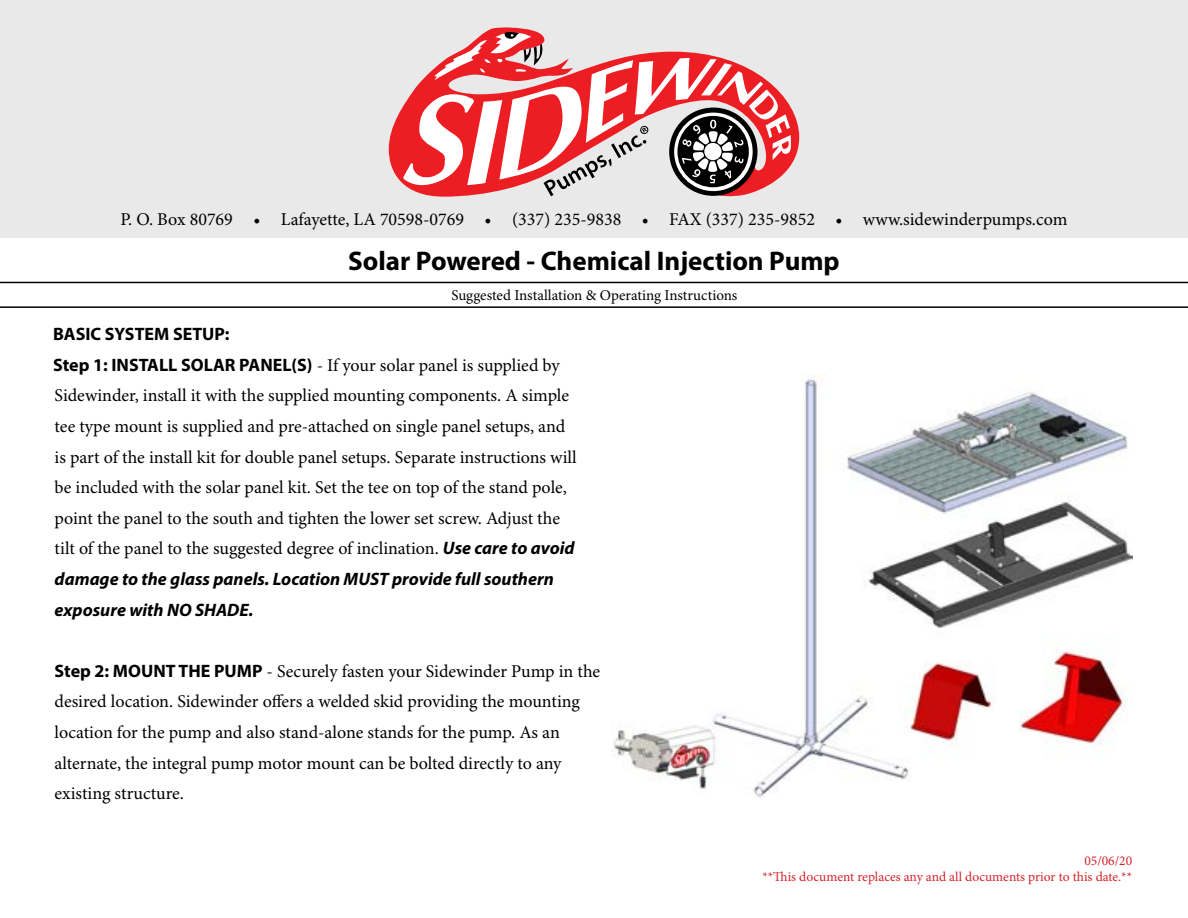
<style>
.page{position:relative;width:1188px;height:918px;background:#fff}
.page>*{position:absolute;margin:0;border:0;box-sizing:border-box;transform-origin:0 0}
.t1{font:700 27px "Myriad Pro";color:#000}
.t2{font:18px/30.6px "Minion Pro";color:#000}
.t3{font:italic 700 18px/30.6px "Myriad Pro";color:#000}
.t4{font:700 18px "Myriad Pro";color:#000}
.t5{font:15px "Minion Pro";color:#000}
.t6{font:13.5px/16.2px "Minion Pro";color:#d2232a;text-align:right}
.s1{font-family:"Myriad Pro";font-weight:700}
.s2{font-family:"Myriad Pro";font-weight:700;font-style:italic}
</style>
<div class="page">
<div style="left:0;top:0;width:1188px;height:238px;background:#e9e9ea"></div>
<svg style="left:0;top:282px;width:1188px;height:26px"></svg>
<img style="left:613px;top:374px;width:519px;height:424px">
<svg style="left:389px;top:27px;width:410px;height:170px"></svg>
<svg style="left:403px;top:32px;width:388px;height:164px"></svg>
<p class="t2" style="left:121px;top:205px;width:948px">P. O. Box 80769 • Lafayette, LA 70598-0769 • (337) 235-9838 • FAX (337) 235-9852 • www.sidewinderpumps.com</p>
<h1 class="t1" style="left:348px;top:243px;width:493px">Solar Powered - Chemical Injection Pump</h1>
<p class="t5" style="left:451px;top:287px;width:287px">Suggested Installation &amp; Operating Instructions</p>
<p class="t4" style="left:53px;top:322px;width:178px">BASIC SYSTEM SETUP:</p>
<p class="t2" style="left:53px;top:350px;width:525px"><span class="s1">Step 1: INSTALL SOLAR PANEL(S)</span> - If your solar panel is supplied by Sidewinder, install it with the supplied mounting components. A simple tee type mount is supplied and pre-attached on single panel setups, and is part of the install kit for double panel setups. Separate instructions will be included with the solar panel kit. Set the tee on top of the stand pole, point the panel to the south and tighten the lower set screw. Adjust the tilt of the panel to the suggested degree of inclination. <span class="s2">Use care to avoid</span></p>
<p class="t3" style="left:55px;top:563px;width:501px">damage to the glass panels. Location MUST provide full southern exposure with NO SHADE.</p>
<p class="t2" style="left:55px;top:656px;width:547px"><span class="s1">Step 2: MOUNT THE PUMP</span> - Securely fasten your Sidewinder Pump in the desired location. Sidewinder offers a welded skid providing the mounting location for the pump and also stand-alone stands for the pump. As an alternate, the integral pump motor mount can be bolted directly to any existing structure.</p>
<p class="t6" style="left:762px;top:853px;width:371px">05/06/20<br>**This document replaces any and all documents prior to this date.**</p>
</div>
